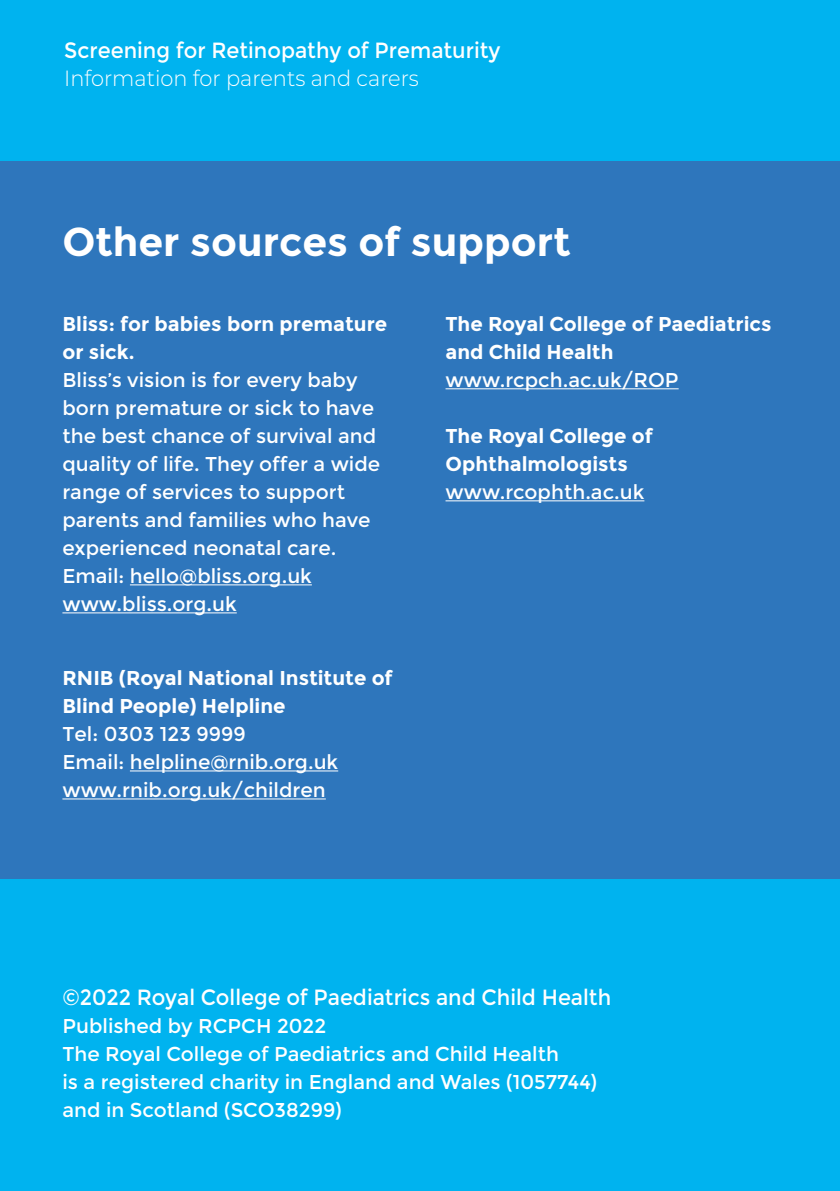
<style>
.page{position:relative;width:840px;height:1191px;background:#fff}
.page>*{position:absolute;margin:0;border:0;box-sizing:border-box;transform-origin:0 0}
.t1{font:700 40px "Montserrat";color:#fff}
.t2{font:22px "Montserrat";color:#fff;scale:.95 1}
.t3{font:300 22px "Montserrat";color:#fff;scale:.95 1}
.t4{font:20px/28px "Montserrat";color:#fff}
.t5{font:700 20px/28px "Montserrat";color:#fff}
</style>
<div class="page">
<div style="left:0;top:0;width:839px;height:1191px;background:#00b3ef"></div>
<div style="left:0;top:162px;width:839px;height:717px;background:#2e76bc"></div>
<hr style="left:130px;top:584px;width:182px;height:1px;background:#fff">
<hr style="left:62px;top:612px;width:175px;height:1px;background:#fff">
<hr style="left:130px;top:770px;width:208px;height:1px;background:#fff">
<hr style="left:62px;top:798px;width:263px;height:1px;background:#fff">
<hr style="left:445px;top:388px;width:233px;height:1px;background:#fff">
<hr style="left:445px;top:500px;width:199px;height:1px;background:#fff">
<p class="t2" style="left:64px;top:38px;width:460px">Screening for Retinopathy of Prematurity</p>
<p class="t3" style="left:64px;top:63px;width:374px">Information for parents and carers</p>
<p class="t1" style="left:62px;top:218px;width:509px">Other sources of support</p>
<p class="t5" style="left:62px;top:310px;width:326px">Bliss: for babies born premature or sick.</p>
<p class="t4" style="left:62px;top:366px;width:319px">Bliss’s vision is for every baby born premature or sick to have the best chance of survival and quality of life. They offer a wide range of services to support parents and families who have experienced neonatal care.</p>
<p class="t4" style="left:62px;top:562px;width:251px">Email: hello@bliss.org.uk</p>
<p class="t4" style="left:62px;top:590px;width:176px">www.bliss.org.uk</p>
<p class="t5" style="left:62px;top:664px;width:331px">RNIB (Royal National Institute of<br>Blind People) Helpline</p>
<p class="t4" style="left:62px;top:720px;width:185px">Tel: 0303 123 9999</p>
<p class="t4" style="left:62px;top:748px;width:277px">Email: helpline@rnib.org.uk</p>
<p class="t4" style="left:62px;top:776px;width:265px">www.rnib.org.uk/children</p>
<p class="t5" style="left:445px;top:310px;width:327px">The Royal College of Paediatrics and Child Health</p>
<p class="t4" style="left:445px;top:366px;width:234px">www.rcpch.ac.uk/ROP</p>
<p class="t5" style="left:445px;top:422px;width:209px">The Royal College of<br>Ophthalmologists</p>
<p class="t4" style="left:445px;top:478px;width:200px">www.rcophth.ac.uk</p>
<p class="t2" style="left:62px;top:984px;width:579px">©2022 Royal College of Paediatrics and Child Health</p>
<p class="t4" style="left:62px;top:1012px;width:265px">Published by RCPCH 2022</p>
<p class="t4" style="left:62px;top:1040px;width:498px">The Royal College of Paediatrics and Child Health</p>
<p class="t4" style="left:62px;top:1068px;width:536px">is a registered charity in England and Wales (1057744)</p>
<p class="t4" style="left:62px;top:1096px;width:280px">and in Scotland (SCO38299)</p>
</div>
